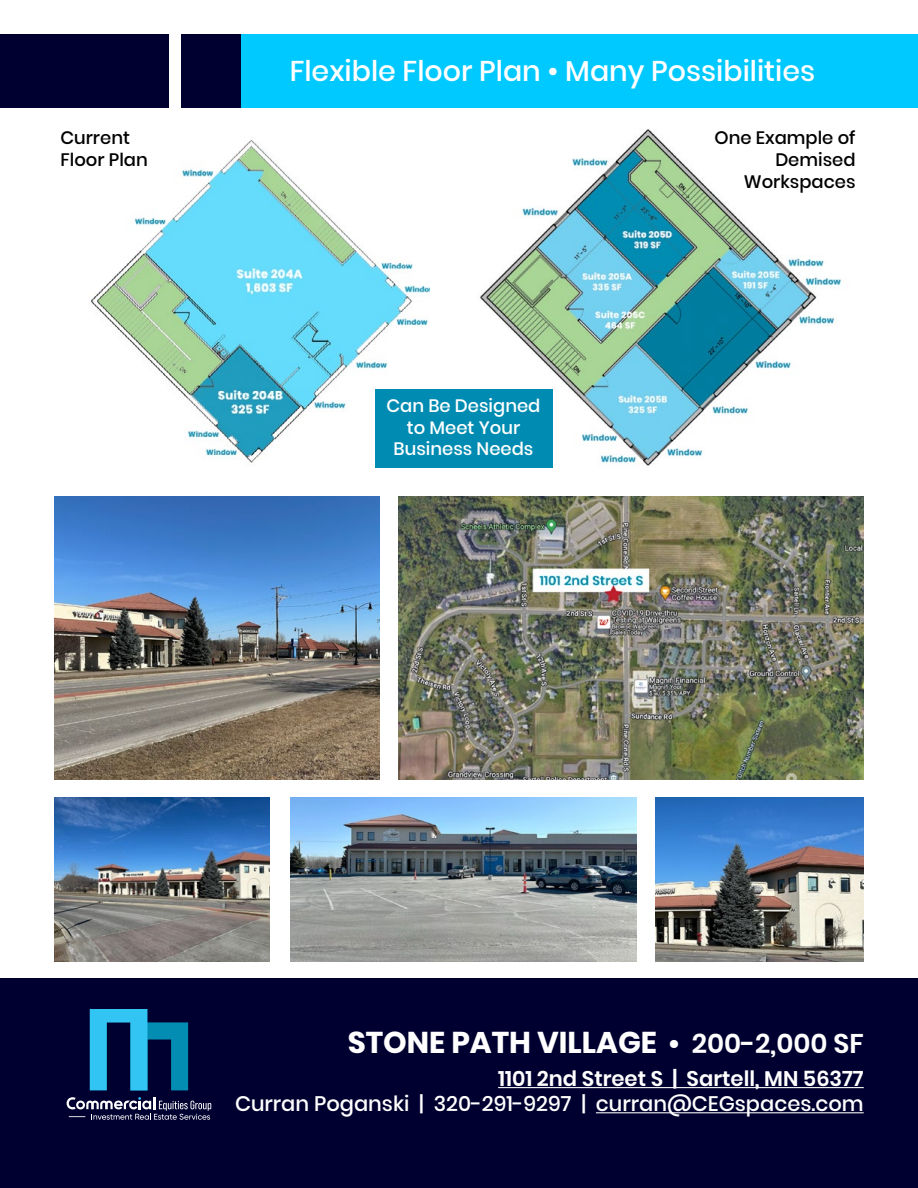
<style>
.page{position:relative;width:918px;height:1188px;background:#fff}
.page>*{position:absolute;margin:0;border:0;box-sizing:border-box;transform-origin:0 0}
.t1{font:700 30px "Poppins";color:#fff}
.t2{font:500 28.5px "Poppins";color:#fff}
.t3{font:600 21.15px "Poppins";color:#fff}
.t4{font:500 21px "Poppins";color:#fff}
.t5{font:500 18px/21.6px "Poppins";color:#000}
.t6{font:500 18px/21.6px "Poppins";color:#fff;text-align:center}
.s1{font-size:27px}
.s2{font-weight:600;font-size:27px}
</style>
<div class="page">
<img style="left:399px;top:497px;width:465px;height:283px">
<img style="left:91px;top:140px;width:339px;height:323px">
<img style="left:54px;top:497px;width:325px;height:283px">
<img style="left:54px;top:797px;width:216px;height:165px">
<img style="left:656px;top:797px;width:208px;height:165px">
<div style="left:0;top:978px;width:917px;height:210px;background:#000030"></div>
<hr style="left:498px;top:1087px;width:366px;height:1px;background:#fff">
<hr style="left:596px;top:1112px;width:268px;height:1px;background:#fff">
<svg style="left:90px;top:1010px;width:98px;height:80px"></svg>
<svg style="left:67px;top:1097px;width:144px;height:23px"></svg>
<div style="left:241px;top:35px;width:676px;height:73px;background:#00c9ff"></div>
<div style="left:181px;top:35px;width:60px;height:73px;background:#000030"></div>
<div style="left:0;top:35px;width:169px;height:73px;background:#000030"></div>
<img style="left:291px;top:797px;width:345px;height:165px">
<img style="left:480px;top:129px;width:362px;height:339px">
<div style="left:375px;top:389px;width:177px;height:79px;background:#008cb2"></div>
<h2 class="t2" style="left:290px;top:55px;width:527px">Flexible Floor Plan • Many Possibilities</h2>
<p class="t5" style="left:60px;top:127px;width:89px">Current<br>Floor Plan</p>
<p class="t5" style="left:715px;top:127px;width:143px;text-align:right">One Example of<br>Demised<br>Workspaces</p>
<p class="t6" style="left:387px;top:395px;width:155px">Can Be Designed to Meet Your<br>Business Needs</p>
<h1 class="t1" style="left:348px;top:1026px;width:518px">STONE PATH VILLAGE <span class="s1">•</span> <span class="s2">200-2,000 SF</span></h1>
<p class="t3" style="left:498px;top:1066px;width:367px">1101 2nd Street S | Sartell, MN 56377</p>
<p class="t4" style="left:235px;top:1092px;width:630px">Curran Poganski | 320-291-9297 | curran@CEGspaces.com</p>
</div>
